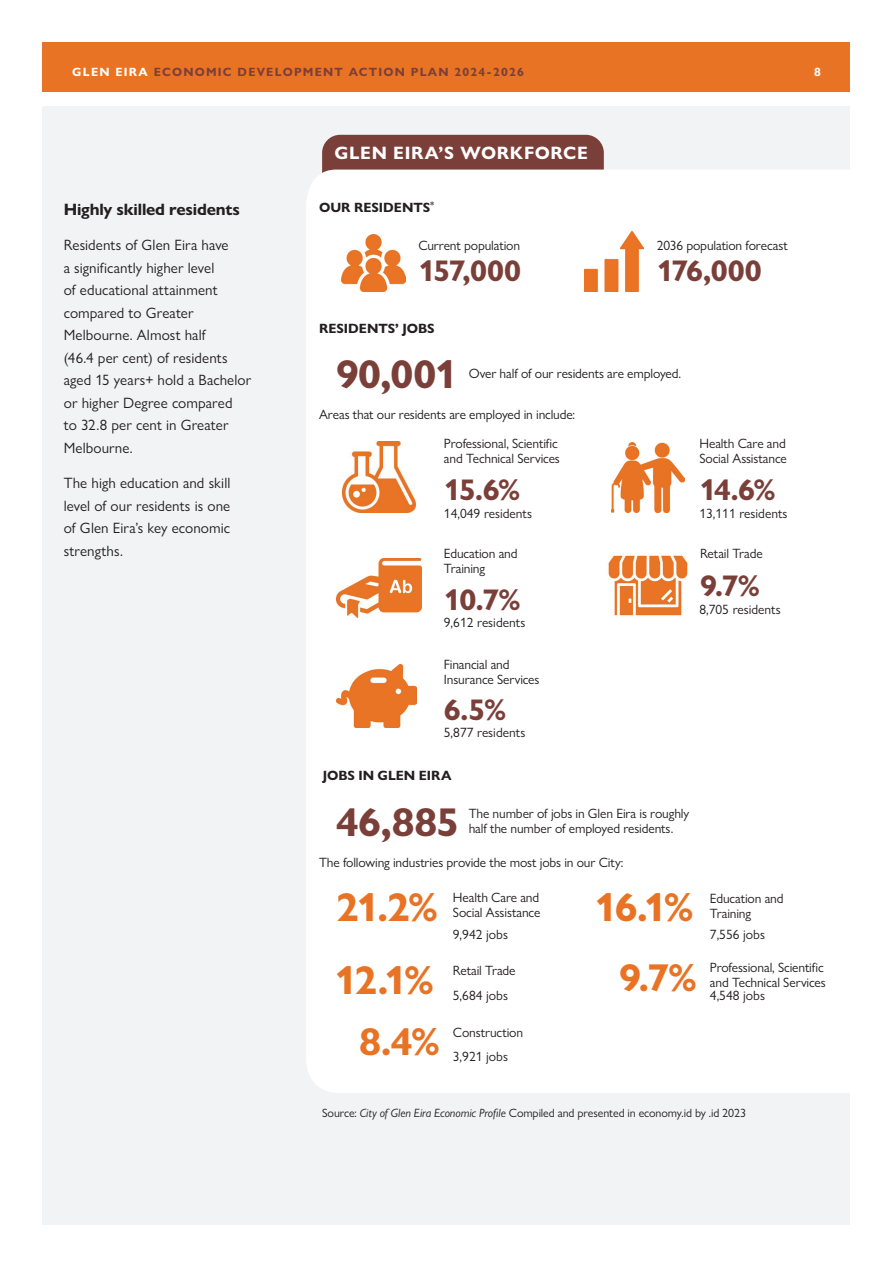
<style>
.page{position:relative;width:893px;height:1263px;background:#fff}
.page>*{position:absolute;margin:0;border:0;box-sizing:border-box;transform-origin:0 0}
.t1{font:700 40.35px "Gill Sans Nova";color:#e97324}
.t2{font:700 40.35px "Gill Sans Nova";letter-spacing:-.015em;color:#7b3f39}
.t3{font:700 39px "Gill Sans Nova";color:#e97324}
.t4{font:700 30px "Gill Sans Nova";letter-spacing:-.055em;color:#7b3f39}
.t5{font:700 18px "Gill Sans Nova";letter-spacing:.035em;color:#fff}
.t6{font:700 16.5px "Gill Sans Nova";letter-spacing:-.01em;color:#231f20}
.Body_text{font:15px/22.5px "Gill Sans Nova";letter-spacing:.005em;color:#231f20}
.t7{font:13.5px/15px "Gill Sans Nova";letter-spacing:-.01em;color:#231f20}
.t8{font:700 13.5px "Gill Sans Nova";color:#231f20}
.t9{font:12px "Gill Sans Nova";letter-spacing:-.005em;color:#231f20}
.t10{font:700 12px "Gill Sans Nova";letter-spacing:.1em;color:#7b3f39}
.t11{font:700 12px "Gill Sans Nova";color:#fff}
.s1{color:#fff}
.s2{font-style:italic}
</style>
<div class="page">
<div style="left:43px;top:43px;width:807px;height:49px;background:#e97324"></div>
<div style="left:43px;top:106px;width:807px;height:1119px;background:#f2f3f4"></div>
<div style="left:322px;top:135px;width:282px;height:56px;background:#7b3f39;border-radius:18px"></div>
<div style="left:307px;top:170px;width:543px;height:923px;background:#fff"></div>
<img style="left:341px;top:235px;width:64px;height:56px">
<img style="left:336px;top:558px;width:86px;height:59px">
<img style="left:343px;top:441px;width:72px;height:72px">
<img style="left:606px;top:554px;width:83px;height:63px">
<img style="left:336px;top:665px;width:81px;height:62px">
<img style="left:611px;top:442px;width:73px;height:71px">
<img style="left:584px;top:232px;width:59px;height:59px">
<p class="t10" style="left:72px;top:65px;width:453px"><span class="s1">GLEN EIRA</span> ECONOMIC DEVELOPMENT ACTION PLAN 2024-2026</p>
<p class="t11" style="left:814px;top:65px;width:8px">8</p>
<p class="t6" style="left:64px;top:199px;width:178px">Highly skilled residents</p>
<p class="Body_text" style="left:64px;top:234px;width:189px">Residents of Glen Eira have<br>a significantly higher level<br>of educational attainment compared to Greater<br>Melbourne. Almost half<br>(46.4 per cent) of residents aged 15 years+ hold a Bachelor or higher Degree compared<br>to 32.8 per cent in Greater<br>Melbourne.</p>
<p class="Body_text" style="left:64px;top:472px;width:168px;text-align:justify">The high education and skill level of our residents is one of Glen Eira’s key economic strengths.</p>
<p class="t5" style="left:335px;top:141px;width:255px">GLEN EIRA’S WORKFORCE</p>
<p class="t8" style="left:319px;top:199px;width:117px">OUR RESIDENTS<sup>*</sup></p>
<p class="t7" style="left:418px;top:238px;width:103px">Current population</p>
<p class="t4" style="left:418px;top:252px;width:104px">157,000</p>
<p class="t8" style="left:319px;top:320px;width:117px">RESIDENTS’ JOBS</p>
<p class="t7" style="left:657px;top:238px;width:132px">2036 population forecast</p>
<p class="t4" style="left:657px;top:252px;width:106px">176,000</p>
<p class="t2" style="left:336px;top:349px;width:123px">90,001</p>
<p class="t7" style="left:469px;top:366px;width:214px">Over half of our residents are employed.</p>
<p class="t7" style="left:319px;top:407px;width:258px">Areas that our residents are employed in include:</p>
<p class="t7" style="left:444px;top:435px;width:117px">Professional, Scientific and Technical Services</p>
<p class="t4" style="left:444px;top:471px;width:78px">15.6%</p>
<p class="t7" style="left:444px;top:505px;width:90px">14,049 residents</p>
<p class="t7" style="left:444px;top:545px;width:75px">Education and<br>Training</p>
<p class="t4" style="left:444px;top:581px;width:78px">10.7%</p>
<p class="t7" style="left:444px;top:615px;width:83px">9,612 residents</p>
<p class="t7" style="left:699px;top:435px;width:89px">Health Care and<br>Social Assistance</p>
<p class="t4" style="left:699px;top:471px;width:78px">14.6%</p>
<p class="t7" style="left:699px;top:505px;width:90px">13,111 residents</p>
<p class="t7" style="left:700px;top:545px;width:64px">Retail Trade</p>
<p class="t4" style="left:700px;top:567px;width:62px">9.7%</p>
<p class="t7" style="left:699px;top:601px;width:83px">8,705 residents</p>
<p class="t7" style="left:444px;top:656px;width:97px">Financial and<br>Insurance Services</p>
<p class="t4" style="left:444px;top:691px;width:64px">6.5%</p>
<p class="t7" style="left:444px;top:725px;width:83px">5,877 residents</p>
<p class="t8" style="left:323px;top:766px;width:130px">JOBS IN GLEN EIRA</p>
<p class="t2" style="left:336px;top:797px;width:125px">46,885</p>
<p class="t7" style="left:469px;top:806px;width:222px">The number of jobs in Glen Eira is roughly</p>
<p class="t7" style="left:469px;top:821px;width:206px">half the number of employed residents.</p>
<p class="t7" style="left:319px;top:855px;width:306px">The following industries provide the most jobs in our City:</p>
<p class="t1" style="left:336px;top:882px;width:103px">21.2%</p>
<p class="t7" style="left:453px;top:889px;width:88px">Health Care and</p>
<p class="t7" style="left:453px;top:904px;width:89px">Social Assistance</p>
<p class="t7" style="left:453px;top:926px;width:57px">9,942 jobs</p>
<p class="t1" style="left:594px;top:882px;width:101px">16.1%</p>
<p class="t7" style="left:710px;top:890px;width:75px">Education and</p>
<p class="t7" style="left:710px;top:905px;width:43px">Training</p>
<p class="t7" style="left:710px;top:926px;width:57px">7,556 jobs</p>
<p class="t1" style="left:335px;top:956px;width:101px">12.1%</p>
<p class="t7" style="left:453px;top:962px;width:64px">Retail Trade</p>
<p class="t7" style="left:453px;top:987px;width:57px">5,684 jobs</p>
<p class="t3" style="left:619px;top:953px;width:79px">9.7%</p>
<p class="t7" style="left:710px;top:960px;width:116px">Professional, Scientific</p>
<p class="t7" style="left:710px;top:975px;width:117px">and Technical Services</p>
<p class="t7" style="left:710px;top:987px;width:57px">4,548 jobs</p>
<p class="t3" style="left:359px;top:1018px;width:82px">8.4%</p>
<p class="t7" style="left:453px;top:1024px;width:72px">Construction</p>
<p class="t7" style="left:453px;top:1049px;width:57px">3,921 jobs</p>
<p class="t9" style="left:322px;top:1105px;width:425px">Source: <span class="s2">City of Glen Eira Economic Profile</span> Compiled and presented in economy.id by .id 2023</p>
</div>
